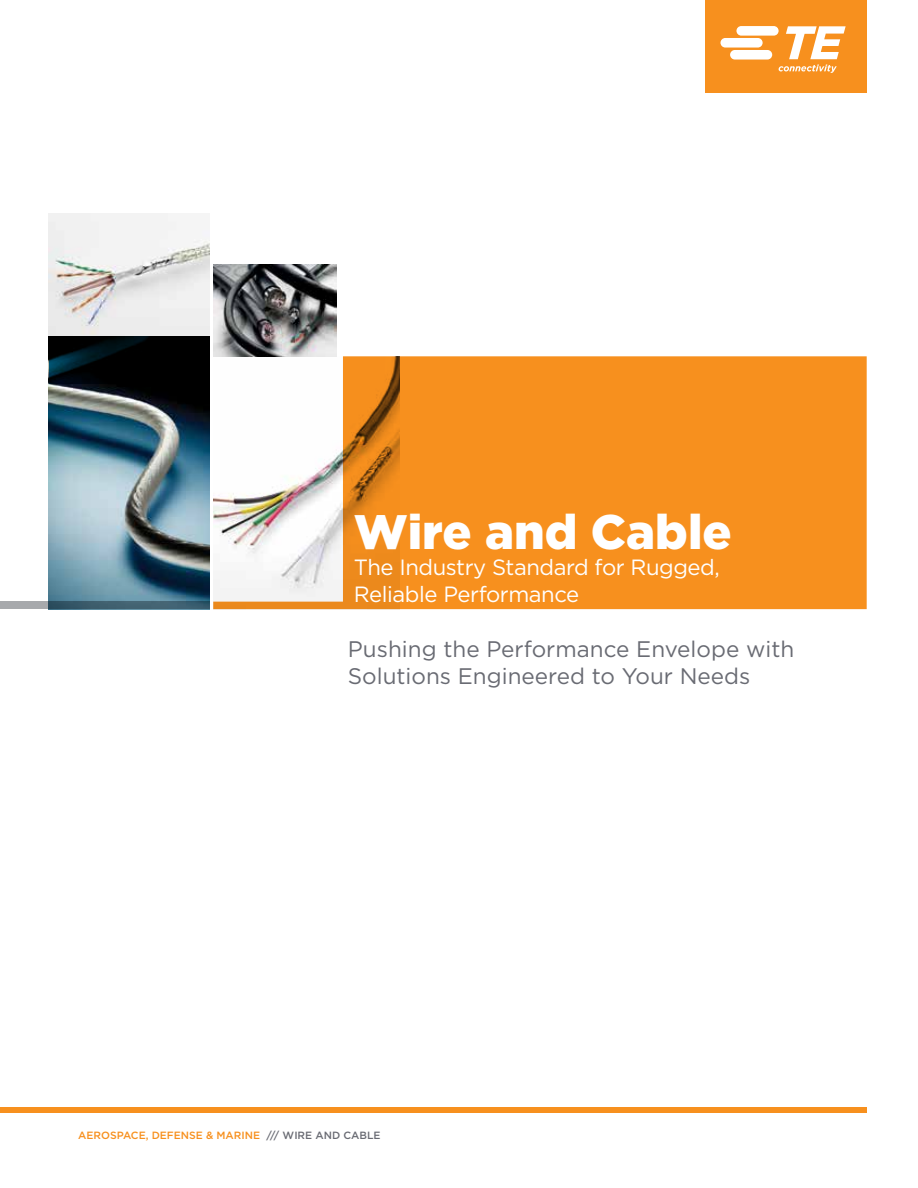
<style>
.page{position:relative;width:918px;height:1188px;background:#fff}
.page>*{position:absolute;margin:0;border:0;box-sizing:border-box;transform-origin:0 0}
.t1{font:900 48.45px "Gotham";color:#fff}
.t2{font:22.5px/27px "Gotham";color:#696b73}
.t3{font:22.05px/26.5px "Gotham";letter-spacing:-.02em;color:#fff}
.t4{font:500 10.5px "Gotham";color:#f7901e}
.s1{color:#696b73}
</style>
<div class="page">
<img style="left:49px;top:214px;width:160px;height:388px">
<div style="left:0;top:1107px;width:867px;height:6px;background:#f7901e"></div>
<svg style="left:0;top:602px;width:209px;height:7px"></svg>
<svg style="left:213px;top:356px;width:654px;height:253px;fill:#f7901e"></svg>
<svg style="left:49px;top:336px;width:160px;height:47px;background:#000608"></svg>
<div style="left:705px;top:0;width:162px;height:93px;background:#f7901e"></div>
<svg style="left:720px;top:26px;width:126px;height:47px"></svg>
<img style="left:213px;top:265px;width:124px;height:91px">
<h1 class="t1" style="left:354px;top:498px;width:379px">Wire and Cable</h1>
<p class="t3" style="left:354px;top:554px;width:367px">The Industry Standard for Rugged,<br>Reliable Performance</p>
<p class="t2" style="left:348px;top:635px;width:448px">Pushing the Performance Envelope with<br>Solutions Engineered to Your Needs</p>
<p class="t4" style="left:78px;top:1129px;width:304px">AEROSPACE, DEFENSE &amp; MARINE <span class="s1">/// WIRE AND CABLE</span></p>
</div>
